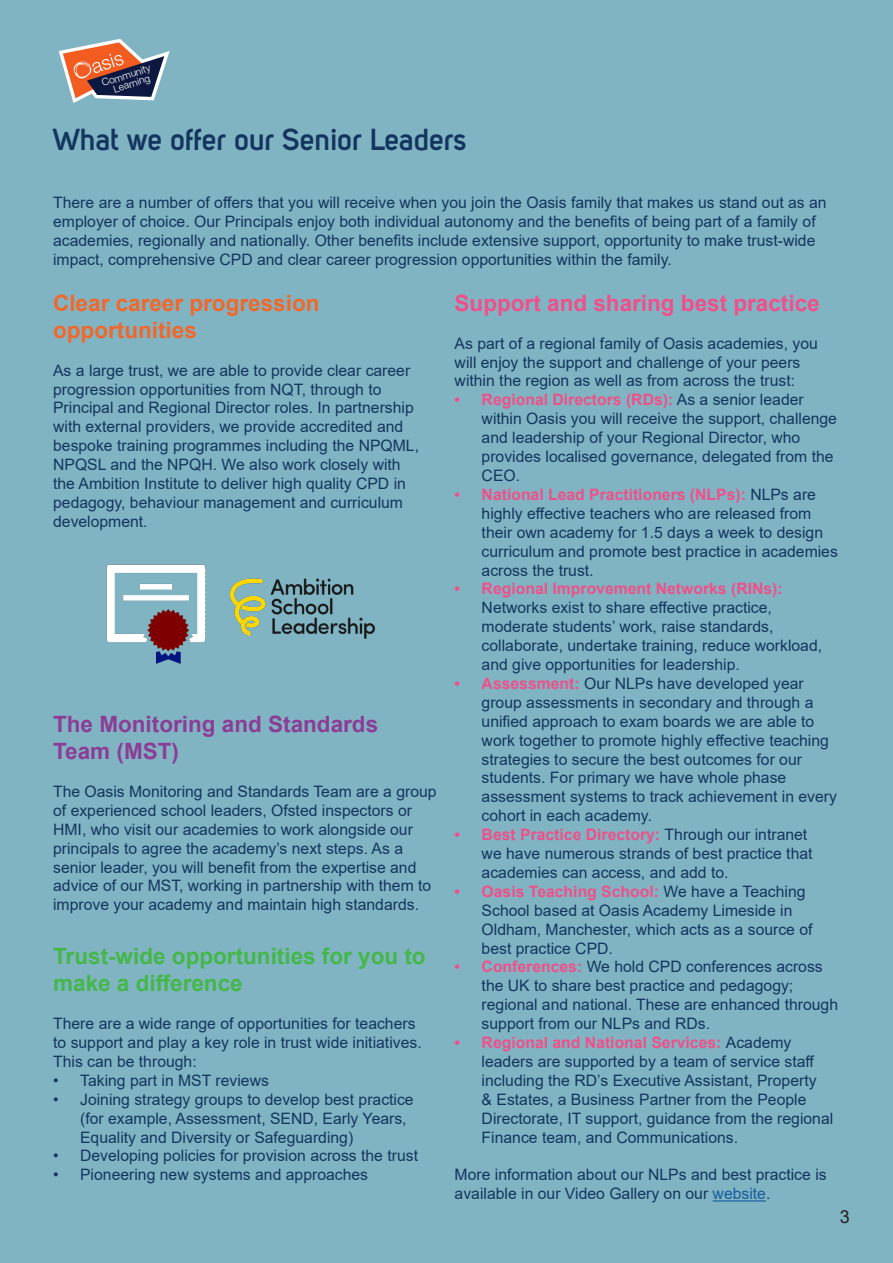
<style>
.page{position:relative;width:893px;height:1263px;background:#80b4c3}
.page>*{position:absolute;margin:0;border:0;box-sizing:border-box;transform-origin:0 0}
.Header_White{font:700 30px "Uni Sans Semi";color:#14365e}
.Body_white{font:700 22.5px/27px "Arial";color:#45b749}
.Body_white-2{font:700 22.5px/27px "Arial";color:#f2672a}
.Body_white-3{font:700 22.5px/27px "Arial";color:#8c3d96}
.Body_white-4{font:700 22.5px "Arial";color:#f05089}
.t1{font:18px "Arial";color:#231f20}
.Body_white-5{font:15.75px/18.9px "Arial";color:#14365e}
.t2{font:300 10.2px/9.3px "Helvetica Neue";color:#fff;text-align:center}
.s1{font-weight:700;color:#f05089}
.s2{color:#175d9e}
</style>
<div class="page">
<img style="left:106px;top:564px;width:100px;height:100px">
<img style="left:229px;top:578px;width:146px;height:61px">
<svg style="left:59px;top:39px;width:111px;height:64px"></svg>
<hr style="left:713px;top:1200px;width:53px;height:1px;background:#175d9e">
<p class="t2" style="left:101px;top:78px;width:52px;rotate:-18deg">Community<br>Learning</p>
<p class="Header_White" style="left:53px;top:122px;width:415px">What we offer our Senior Leaders</p>
<p class="Body_white-5" style="left:53px;top:193px;width:775px">There are a number of offers that you will receive when you join the Oasis family that makes us stand out as an employer of choice. Our Principals enjoy both individual autonomy and the benefits of being part of a family of academies, regionally and nationally. Other benefits include extensive support, opportunity to make trust-wide impact, comprehensive CPD and clear career progression opportunities within the family.</p>
<p class="Body_white-2" style="left:53px;top:290px;width:268px">Clear career progression opportunities</p>
<p class="Body_white-5" style="left:53px;top:361px;width:367px">As a large trust, we are able to provide clear career progression opportunities from NQT, through to Principal and Regional Director roles. In partnership with external providers, we provide accredited and bespoke training programmes including the NPQML, NPQSL and the NPQH. We also work closely with the Ambition Institute to deliver high quality CPD in pedagogy, behaviour management and curriculum development.</p>
<p class="Body_white-3" style="left:53px;top:711px;width:327px">The Monitoring and Standards<br>Team (MST)</p>
<p class="Body_white-5" style="left:53px;top:782px;width:385px">The Oasis Monitoring and Standards Team are a group of experienced school leaders, Ofsted inspectors or HMI, who visit our academies to work alongside our principals to agree the academy’s next steps. As a senior leader, you will benefit from the expertise and advice of our MST, working in partnership with them to improve your academy and maintain high standards.</p>
<p class="Body_white" style="left:53px;top:943px;width:374px">Trust-wide opportunities for you to make a difference</p>
<p class="Body_white-5" style="left:53px;top:1014px;width:370px">There are a wide range of opportunities for teachers to support and play a key role in trust wide initiatives.<br>This can be through:</p>
<p class="Body_white-5" style="left:53px;top:1071px;width:217px">• Taking part in MST reviews</p>
<p class="Body_white-5" style="left:80px;top:1090px;width:335px;text-indent:-27px">• Joining strategy groups to develop best practice (for example, Assessment, SEND, Early Years,<br>Equality and Diversity or Safeguarding)</p>
<p class="Body_white-5" style="left:53px;top:1146px;width:366px">• Developing policies for provision across the trust</p>
<p class="Body_white-5" style="left:53px;top:1165px;width:317px">• Pioneering new systems and approaches</p>
<p class="Body_white-4" style="left:455px;top:287px;width:367px">Support and sharing best practice</p>
<p class="Body_white-5" style="left:455px;top:334px;width:365px">As part of a regional family of Oasis academies, you will enjoy the support and challenge of your peers within the region as well as from across the trust:</p>
<p class="Body_white-5" style="left:482px;top:390px;width:357px;text-indent:-27px"><span class="s1">• Regional Directors (RDs):</span> As a senior leader within Oasis you will receive the support, challenge and leadership of your Regional Director, who provides localised governance, delegated from the CEO.</p>
<p class="Body_white-5" style="left:482px;top:485px;width:358px;text-indent:-27px"><span class="s1">• National Lead Practitioners (NLPs):</span> NLPs are highly effective teachers who are released from their own academy for 1.5 days a week to design curriculum and promote best practice in academies across the trust.</p>
<p class="Body_white-5" style="left:482px;top:579px;width:342px;text-indent:-27px"><span class="s1">• Regional Improvement Networks (RINs):<br></span>Networks exist to share effective practice, moderate students’ work, raise standards, collaborate, undertake training, reduce workload, and give opportunities for leadership.</p>
<p class="Body_white-5" style="left:482px;top:674px;width:357px;text-indent:-27px"><span class="s1">• Assessment:</span> Our NLPs have developed year group assessments in secondary and through a unified approach to exam boards we are able to work together to promote highly effective teaching strategies to secure the best outcomes for our students. For primary we have whole phase assessment systems to track achievement in every cohort in each academy.</p>
<p class="Body_white-5" style="left:482px;top:825px;width:332px;text-indent:-27px"><span class="s1">• Best Practice Directory:</span> Through our intranet we have numerous strands of best practice that academies can access, and add to.</p>
<p class="Body_white-5" style="left:482px;top:882px;width:332px;text-indent:-27px"><span class="s1">• Oasis Teaching School:</span> We have a Teaching School based at Oasis Academy Limeside in Oldham, Manchester, which acts as a source of best practice CPD.</p>
<p class="Body_white-5" style="left:482px;top:957px;width:358px;text-indent:-27px"><span class="s1">• Conferences:</span> We hold CPD conferences across the UK to share best practice and pedagogy; regional and national. These are enhanced through support from our NLPs and RDs.</p>
<p class="Body_white-5" style="left:482px;top:1033px;width:353px;text-indent:-27px"><span class="s1">• Regional and National Services:</span> Academy leaders are supported by a team of service staff including the RD’s Executive Assistant, Property<br>&amp; Estates, a Business Partner from the People Directorate, IT support, guidance from the regional Finance team, and Communications.</p>
<p class="Body_white-5" style="left:455px;top:1165px;width:374px">More information about our NLPs and best practice is available in our Video Gallery on our <span class="s2">website</span>.</p>
<p class="t1" style="left:840px;top:1204px;width:12px">3</p>
</div>
